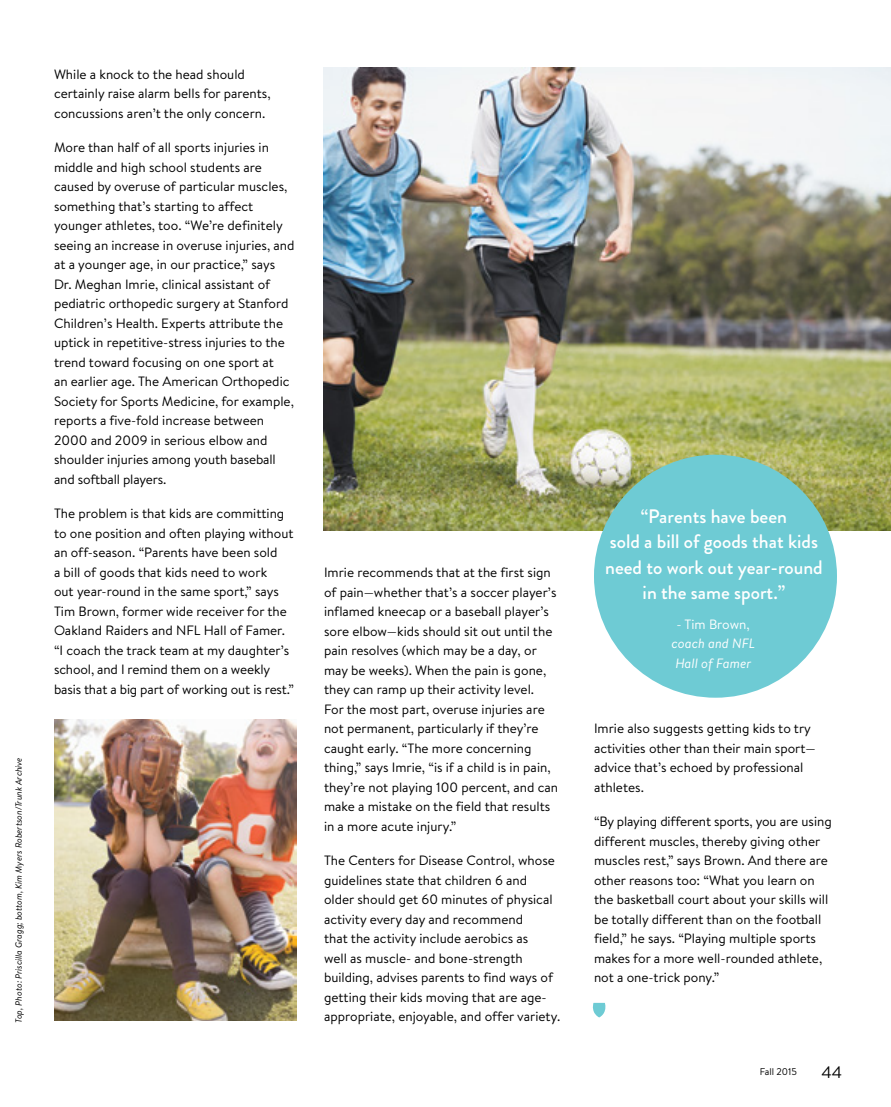
<style>
.page{position:relative;width:891px;height:1107px;background:#fff}
.page>*{position:absolute;margin:0;border:0;box-sizing:border-box;transform-origin:0 0}
.t1{font:500 19.5px/25.5px "Brandon Grotesque";color:#fff;text-align:center}
.t2{font:16.5px "Brandon Text";color:#000}
.PrimaryCopy_BrandonT{font:13.5px/19.5px "Brandon Text";color:#000}
.t3{font:italic 13.5px/19.5px "Brandon Text";color:#fff;text-align:center}
.t4{font:9.75px "Brandon Text";color:#000}
.t5{font:italic 9px "Brandon Text";color:#000}
.s1{font-style:normal}
</style>
<div class="page">
<img style="left:324px;top:68px;width:567px;height:463px">
<img style="left:54px;top:720px;width:243px;height:301px">
<div style="left:594px;top:455px;width:243px;height:243px;background:#6ecbd4;border-radius:50%"></div>
<svg style="left:593px;top:1003px;width:13px;height:14px"></svg>
<p class="t5" style="left:13px;top:1023px;width:267px;rotate:-90deg">Top, Photo: Priscilla Gragg; bottom, Kim Myers Robertson/Trunk Archive</p>
<p class="PrimaryCopy_BrandonT" style="left:54px;top:64px;width:218px">While a knock to the head should certainly raise alarm bells for parents, concussions aren’t the only concern.</p>
<p class="PrimaryCopy_BrandonT" style="left:54px;top:137px;width:242px">More than half of all sports injuries in middle and high school students are caused by overuse of particular muscles, something that’s starting to affect younger athletes, too. “We’re definitely seeing an increase in overuse injuries, and at a younger age, in our practice,” says Dr. Meghan Imrie, clinical assistant of pediatric orthopedic surgery at Stanford Children’s Health. Experts attribute the uptick in repetitive-stress injuries to the trend toward focusing on one sport at<br>an earlier age. The American Orthopedic Society for Sports Medicine, for example, reports a five-fold increase between 2000 and 2009 in serious elbow and shoulder injuries among youth baseball and softball players.</p>
<p class="PrimaryCopy_BrandonT" style="left:54px;top:503px;width:242px">The problem is that kids are committing to one position and often playing without an off-season. “Parents have been sold<br>a bill of goods that kids need to work<br>out year-round in the same sport,” says Tim Brown, former wide receiver for the Oakland Raiders and NFL Hall of Famer. “I coach the track team at my daughter’s school, and I remind them on a weekly basis that a big part of working out is rest.”</p>
<p class="PrimaryCopy_BrandonT" style="left:324px;top:562px;width:236px">Imrie recommends that at the first sign of pain—whether that’s a soccer player’s inflamed kneecap or a baseball player’s sore elbow—kids should sit out until the pain resolves (which may be a day, or may be weeks). When the pain is gone, they can ramp up their activity level.<br>For the most part, overuse injuries are not permanent, particularly if they’re caught early. “The more concerning thing,” says Imrie, “is if a child is in pain, they’re not playing 100 percent, and can make a mistake on the field that results in a more acute injury.”</p>
<p class="PrimaryCopy_BrandonT" style="left:324px;top:850px;width:238px">The Centers for Disease Control, whose guidelines state that children 6 and older should get 60 minutes of physical activity every day and recommend<br>that the activity include aerobics as<br>well as muscle- and bone-strength building, advises parents to find ways of getting their kids moving that are age&shy;appropriate, enjoyable, and offer variety.</p>
<p class="t1" style="left:605px;top:504px;width:219px">“Parents have been<br>sold a bill of goods that kids need to work out year-round in the same sport.”</p>
<p class="t3" style="left:672px;top:614px;width:85px"><span class="s1">- Tim Brown, </span>coach and NFL<br>Hall of Famer</p>
<p class="PrimaryCopy_BrandonT" style="left:594px;top:719px;width:223px">Imrie also suggests getting kids to try activities other than their main sport— advice that’s echoed by professional athletes.</p>
<p class="PrimaryCopy_BrandonT" style="left:594px;top:812px;width:239px">“By playing different sports, you are using different muscles, thereby giving other muscles rest,” says Brown. And there are other reasons too: “What you learn on the basketball court about your skills will be totally different than on the football field,” he says. “Playing multiple sports makes for a more well-rounded athlete, not a one-trick pony.”</p>
<p class="t4" style="left:760px;top:1065px;width:39px">Fall 2015</p>
<p class="t2" style="left:821px;top:1061px;width:22px">44</p>
</div>
